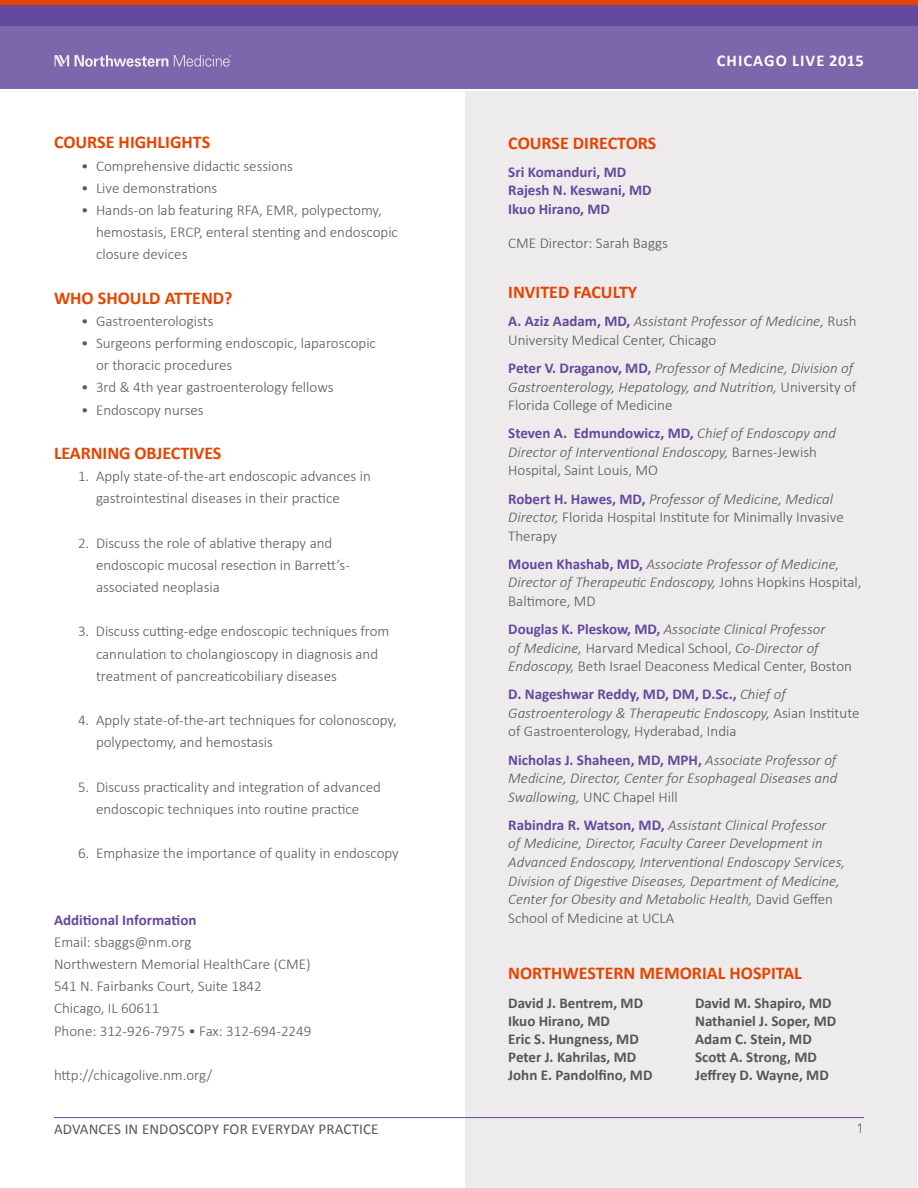
<style>
.page{position:relative;width:918px;height:1188px;background:#fff}
.page>*{position:absolute;margin:0;border:0;box-sizing:border-box;transform-origin:0 0}
.Agenda_Small_Bold{font:700 18px "Calibri";color:#e74300}
.Semi-Bold{font:700 18px "Calibri";color:#e74300}
.Page_title{font:700 16.5px "Calibri";letter-spacing:.065em;color:#fff}
.Semi-Bold-2{font:300 15px/18.6px "Calibri";color:#54575a}
.Semi-Bold-3{font:italic 300 15px/18.6px "Calibri";color:#54575a}
.Semi-Bold-4{font:700 15px "Calibri";color:#54575a}
.Semi-Bold-5{font:700 15px "Calibri";color:#64499d}
.Doc_Bold_1{font:15px "Calibri";letter-spacing:.01em;color:#54575a}
.NMH_Text{font:300 15px "Calibri";color:#54575a}
.Agenda_Small_Bold-2{font:300 15px "Calibri";color:#54575a}
.NMH_Text-2{font:300 13.5px "Avenir LT";color:#54575a}
.s1{font-weight:700;color:#64499d}
.s2{font-style:italic}
.s3{font-weight:700;font-style:normal;color:#64499d}
.s4{font-style:normal}
</style>
<div class="page">
<div style="left:0;top:0;width:918px;height:5px;background:#e74300"></div>
<div style="left:0;top:20px;width:918px;height:69px;background:#7c66ac"></div>
<div style="left:0;top:5px;width:918px;height:20px;background:#64499d"></div>
<div style="left:465px;top:91px;width:452px;height:1097px;background:#edebec"></div>
<hr style="left:54px;top:1117px;width:810px;height:1px;background:#64499d">
<svg style="left:75px;top:55px;width:93px;height:12px"></svg>
<svg style="left:174px;top:55px;width:57px;height:12px"></svg>
<svg style="left:55px;top:55px;width:14px;height:11px"></svg>
<p class="Agenda_Small_Bold" style="left:54px;top:131px;width:158px">COURSE HIGHLIGHTS</p>
<p class="Semi-Bold-2" style="left:81px;top:156px;width:214px">• Comprehensive didactic sessions</p>
<p class="Semi-Bold-2" style="left:81px;top:178px;width:138px">• Live demonstrations</p>
<p class="Semi-Bold-2" style="left:81px;top:201px;width:302px">• Hands-on lab featuring RFA, EMR, polypectomy,</p>
<p class="Semi-Bold-2" style="left:96px;top:223px;width:304px">hemostasis, ERCP, enteral stenting and endoscopic</p>
<p class="Semi-Bold-2" style="left:96px;top:245px;width:93px">closure devices</p>
<p class="Agenda_Small_Bold" style="left:54px;top:287px;width:180px">WHO SHOULD ATTEND?</p>
<p class="Semi-Bold-2" style="left:81px;top:312px;width:134px">• Gastroenterologists</p>
<p class="Semi-Bold-2" style="left:81px;top:334px;width:297px">• Surgeons performing endoscopic, laparoscopic</p>
<p class="Semi-Bold-2" style="left:96px;top:356px;width:138px">or thoracic procedures</p>
<p class="Semi-Bold-2" style="left:81px;top:378px;width:254px">• 3rd &amp; 4th year gastroenterology fellows</p>
<p class="Agenda_Small_Bold-2" style="left:81px;top:400px;width:124px">• Endoscopy nurses</p>
<p class="Semi-Bold" style="left:54px;top:442px;width:169px">LEARNING OBJECTIVES</p>
<p class="Semi-Bold-2" style="left:78px;top:467px;width:294px">1. Apply state-of-the-art endoscopic advances in</p>
<p class="Semi-Bold-2" style="left:96px;top:489px;width:245px">gastrointestinal diseases in their practice</p>
<p class="Semi-Bold-2" style="left:78px;top:533px;width:256px">2. Discuss the role of ablative therapy and</p>
<p class="Semi-Bold-2" style="left:96px;top:555px;width:255px">endoscopic mucosal resection in Barrett’s-</p>
<p class="Semi-Bold-2" style="left:96px;top:578px;width:125px">associated neoplasia</p>
<p class="Semi-Bold-2" style="left:78px;top:622px;width:313px">3. Discuss cutting-edge endoscopic techniques from</p>
<p class="Semi-Bold-2" style="left:96px;top:644px;width:284px">cannulation to cholangioscopy in diagnosis and</p>
<p class="Semi-Bold-2" style="left:96px;top:666px;width:243px">treatment of pancreaticobiliary diseases</p>
<p class="Semi-Bold-2" style="left:78px;top:711px;width:320px">4. Apply state-of-the-art techniques for colonoscopy,</p>
<p class="Semi-Bold-2" style="left:96px;top:733px;width:179px">polypectomy, and hemostasis</p>
<p class="Semi-Bold-2" style="left:78px;top:777px;width:304px">5. Discuss practicality and integration of advanced</p>
<p class="Semi-Bold-2" style="left:96px;top:799px;width:265px">endoscopic techniques into routine practice</p>
<p class="Semi-Bold-2" style="left:78px;top:844px;width:322px">6. Emphasize the importance of quality in endoscopy</p>
<p class="Semi-Bold-5" style="left:54px;top:910px;width:144px">Additional Information</p>
<p class="Semi-Bold-2" style="left:54px;top:933px;width:139px">Email: sbaggs@nm.org</p>
<p class="Semi-Bold-2" style="left:54px;top:955px;width:258px">Northwestern Memorial HealthCare (CME)</p>
<p class="Semi-Bold-2" style="left:54px;top:977px;width:209px">541 N. Fairbanks Court, Suite 1842</p>
<p class="Semi-Bold-2" style="left:54px;top:999px;width:107px">Chicago, IL 60611</p>
<p class="Semi-Bold-2" style="left:54px;top:1021px;width:259px">Phone: 312-926-7975 • Fax: 312-694-2249</p>
<p class="NMH_Text" style="left:54px;top:1066px;width:160px">http://chicagolive.nm.org/</p>
<p class="Page_title" style="left:717px;top:51px;width:149px">CHICAGO LIVE 2015</p>
<p class="Agenda_Small_Bold" style="left:508px;top:131px;width:150px">COURSE DIRECTORS</p>
<p class="Semi-Bold-5" style="left:508px;top:162px;width:120px">Sri Komanduri, MD</p>
<p class="Semi-Bold-5" style="left:508px;top:181px;width:145px">Rajesh N. Keswani, MD</p>
<p class="Semi-Bold-5" style="left:508px;top:199px;width:103px">Ikuo Hirano, MD</p>
<p class="Semi-Bold-2" style="left:508px;top:233px;width:161px">CME Director: Sarah Baggs</p>
<p class="Agenda_Small_Bold" style="left:508px;top:281px;width:130px">INVITED FACULTY</p>
<p class="Semi-Bold-2" style="left:508px;top:312px;width:350px"><span class="s1">A. Aziz Aadam, MD,</span> <span class="s2">Assistant Professor of Medicine,</span> Rush<br>University Medical Center, Chicago</p>
<p class="Semi-Bold-3" style="left:508px;top:359px;width:350px"><span class="s3">Peter V. Draganov, MD,</span> Professor of Medicine, Division of<br>Gastroenterology, Hepatology, and Nutrition, <span class="s4">University of<br>Florida College of Medicine</span></p>
<p class="Semi-Bold-3" style="left:508px;top:424px;width:329px"><span class="s3">Steven A. Edmundowicz, MD,</span> Chief of Endoscopy and<br>Director of Interventional Endoscopy, <span class="s4">Barnes-Jewish<br>Hospital, Saint Louis, MO</span></p>
<p class="Semi-Bold-2" style="left:508px;top:489px;width:337px"><span class="s1">Robert H. Hawes, MD,</span> <span class="s2">Professor of Medicine, Medical<br>Director,</span> Florida Hospital Institute for Minimally Invasive<br>Therapy</p>
<p class="Semi-Bold-3" style="left:508px;top:554px;width:355px"><span class="s3">Mouen Khashab, MD,</span> Associate Professor of Medicine,<br>Director of Therapeutic Endoscopy, <span class="s4">Johns Hopkins Hospital,<br>Baltimore, MD</span></p>
<p class="Semi-Bold-3" style="left:508px;top:620px;width:345px"><span class="s3">Douglas K. Pleskow, MD,</span> Associate Clinical Professor<br>of Medicine, <span class="s4">Harvard Medical School,</span> Co-Director of<br>Endoscopy, <span class="s4">Beth Israel Deaconess Medical Center, Boston</span></p>
<p class="Semi-Bold-2" style="left:508px;top:685px;width:353px"><span class="s1">D. Nageshwar Reddy, MD, DM, D.Sc.,</span> <span class="s2">Chief of<br>Gastroenterology &amp; Therapeutic Endoscopy,</span> Asian Institute of Gastroenterology, Hyderabad, India</p>
<p class="Semi-Bold-3" style="left:508px;top:750px;width:331px;text-align:justify"><span class="s3">Nicholas J. Shaheen, MD, MPH,</span> Associate Professor of Medicine, Director, Center for Esophageal Diseases and Swallowing, <span class="s4">UNC Chapel Hill</span></p>
<p class="Semi-Bold-3" style="left:508px;top:815px;width:338px"><span class="s3">Rabindra R. Watson, MD,</span> Assistant Clinical Professor<br>of Medicine, Director, Faculty Career Development in Advanced Endoscopy, Interventional Endoscopy Services, Division of Digestive Diseases, Department of Medicine, Center for Obesity and Metabolic Health, <span class="s4">David Geffen School of Medicine at UCLA</span></p>
<p class="Semi-Bold" style="left:508px;top:962px;width:295px">NORTHWESTERN MEMORIAL HOSPITAL</p>
<p class="Semi-Bold-4" style="left:508px;top:993px;width:136px">David J. Bentrem, MD</p>
<p class="Semi-Bold-4" style="left:508px;top:1011px;width:103px">Ikuo Hirano, MD</p>
<p class="Semi-Bold-4" style="left:508px;top:1029px;width:132px">Eric S. Hungness, MD</p>
<p class="Semi-Bold-4" style="left:508px;top:1047px;width:130px">Peter J. Kahrilas, MD</p>
<p class="Semi-Bold-4" style="left:508px;top:1065px;width:146px">John E. Pandolfino, MD</p>
<p class="Semi-Bold-4" style="left:695px;top:993px;width:138px">David M. Shapiro, MD</p>
<p class="Semi-Bold-4" style="left:695px;top:1011px;width:143px">Nathaniel J. Soper, MD</p>
<p class="Semi-Bold-4" style="left:695px;top:1029px;width:118px">Adam C. Stein, MD</p>
<p class="Semi-Bold-4" style="left:695px;top:1047px;width:123px">Scott A. Strong, MD</p>
<p class="Semi-Bold-4" style="left:695px;top:1065px;width:135px">Jeffrey D. Wayne, MD</p>
<p class="Doc_Bold_1" style="left:54px;top:1120px;width:326px">ADVANCES IN ENDOSCOPY FOR EVERYDAY PRACTICE</p>
<p class="NMH_Text-2" style="left:857px;top:1120px;width:9px">1</p>
</div>
